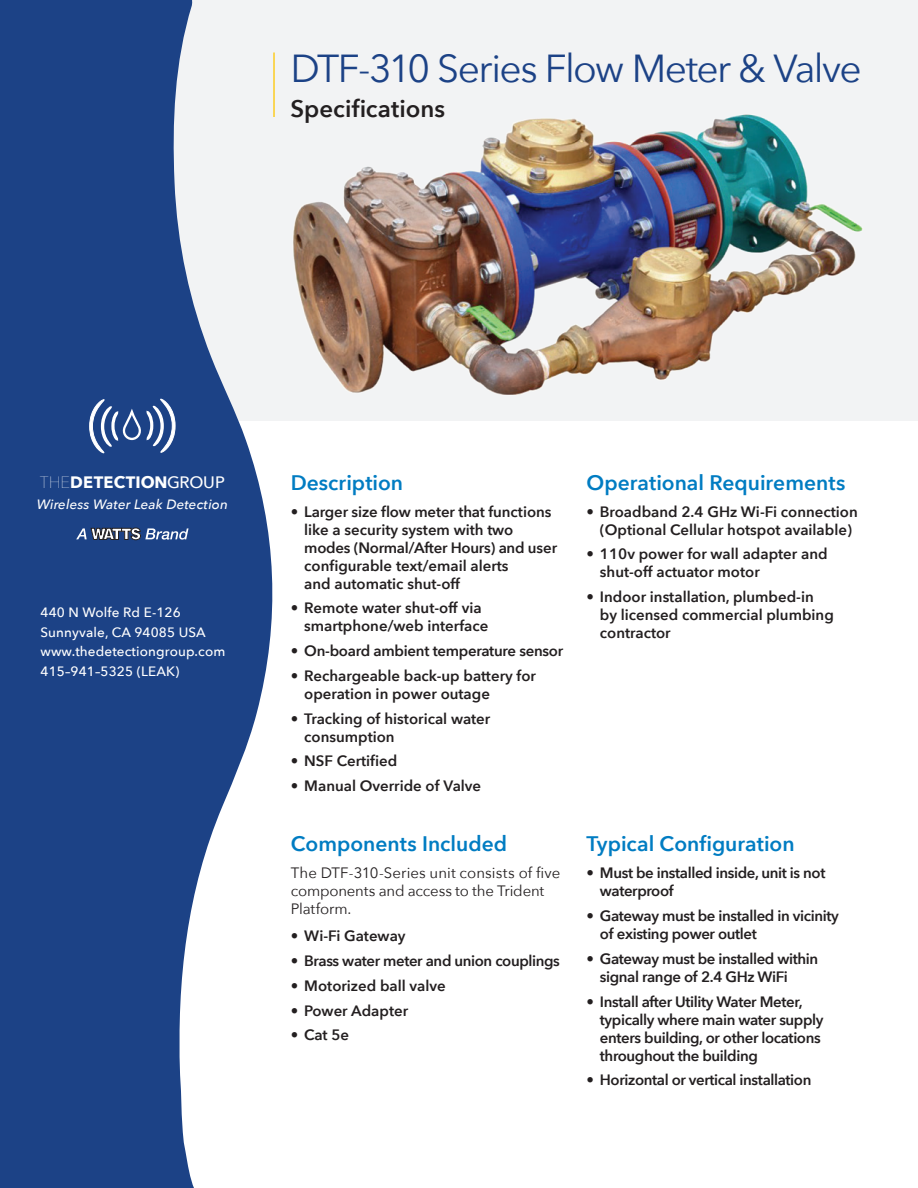
<style>
.page{position:relative;width:918px;height:1188px;background:#fff}
.page>*{position:absolute;margin:0;border:0;box-sizing:border-box;transform-origin:0 0}
.t1{font:39px "Avenir Next";letter-spacing:-.045em;color:#1c4286}
.t2{font:600 24px "Avenir Next";color:#231f20}
.t3{font:600 21px "Avenir Next";color:#007cc2}
.t4{font:700 16.5px "Avenir Next";letter-spacing:.01em;color:#fff}
.t5{font:600 15px/18px "Avenir Next";letter-spacing:-.01em;color:#231f20}
.t6{font:15px/18px "Avenir Next";letter-spacing:-.01em;color:#231f20}
.t7{font:500 13.5px/19.5px "Avenir Next";letter-spacing:.01em;color:#fff}
.t8{font:italic 500 13.5px "Avenir Next";letter-spacing:.01em;color:#fff}
.s1{font-weight:200}
.s2{font-weight:500}
</style>
<div class="page">
<div style="left:0;top:0;width:918px;height:420px;background:#f2f3f4"></div>
<svg style="left:0;top:0;width:281px;height:1188px;fill:#1c4286"></svg>
<hr style="left:273px;top:52px;width:2px;height:65px;background:#fec80b">
<svg style="left:89px;top:399px;width:86px;height:54px"></svg>
<svg style="left:76px;top:528px;width:113px;height:12px"></svg>
<img style="left:277px;top:109px;width:586px;height:311px">
<h1 class="t1" style="left:291px;top:36px;width:573px">DTF-310 Series Flow Meter &amp; Valve</h1>
<h2 class="t2" style="left:291px;top:88px;width:156px">Specifications</h2>
<p class="t4" style="left:40px;top:468px;width:187px"><span class="s1">THE</span>DETECTION<span class="s2">GROUP</span></p>
<p class="t8" style="left:37px;top:493px;width:193px">Wireless Water Leak Detection</p>
<p class="t7" style="left:40px;top:602px;width:186px">440 N Wolfe Rd E-126<br>Sunnyvale, CA 94085 USA www.thedetectiongroup.com<br>415–941–5325 (LEAK)</p>
<h3 class="t3" style="left:291px;top:464px;width:114px">Description</h3>
<p class="t5" style="left:304px;top:502px;width:255px;text-indent:-14px">• Larger size flow meter that functions like a security system with two modes (Normal/After Hours) and user configurable text/email alerts<br>and automatic shut-off</p>
<p class="t5" style="left:304px;top:599px;width:186px;text-indent:-14px">• Remote water shut-off via smartphone/web interface</p>
<p class="t5" style="left:291px;top:641px;width:274px">• On-board ambient temperature sensor</p>
<p class="t5" style="left:304px;top:666px;width:233px;text-indent:-14px">• Rechargeable back-up battery for operation in power outage</p>
<p class="t5" style="left:304px;top:709px;width:188px;text-indent:-14px">• Tracking of historical water consumption</p>
<p class="t5" style="left:291px;top:752px;width:108px">• NSF Certified</p>
<p class="t5" style="left:291px;top:776px;width:192px">• Manual Override of Valve</p>
<h3 class="t3" style="left:291px;top:826px;width:218px">Components Included</h3>
<p class="t6" style="left:291px;top:864px;width:271px">The DTF-310-Series unit consists of five components and access to the Trident<br>Platform.</p>
<p class="t5" style="left:291px;top:927px;width:116px">• Wi-Fi Gateway</p>
<p class="t5" style="left:291px;top:952px;width:271px">• Brass water meter and union couplings</p>
<p class="t5" style="left:291px;top:976px;width:157px">• Motorized ball valve</p>
<p class="t5" style="left:291px;top:1001px;width:119px">• Power Adapter</p>
<p class="t5" style="left:291px;top:1026px;width:60px">• Cat 5e</p>
<h3 class="t3" style="left:586px;top:464px;width:261px">Operational Requirements</h3>
<p class="t5" style="left:586px;top:502px;width:273px;text-align:center">• Broadband 2.4 GHz Wi-Fi connection (Optional Cellular hotspot available)</p>
<p class="t5" style="left:600px;top:545px;width:229px;text-indent:-14px">• 110v power for wall adapter and shut-off actuator motor</p>
<p class="t5" style="left:600px;top:587px;width:235px;text-indent:-14px">• Indoor installation, plumbed-in by licensed commercial plumbing contractor</p>
<h3 class="t3" style="left:586px;top:826px;width:210px">Typical Configuration</h3>
<p class="t5" style="left:600px;top:864px;width:227px;text-indent:-14px">• Must be installed inside, unit is not waterproof</p>
<p class="t5" style="left:600px;top:907px;width:240px;text-indent:-14px">• Gateway must be installed in vicinity of existing power outlet</p>
<p class="t5" style="left:600px;top:949px;width:220px;text-indent:-14px">• Gateway must be installed within signal range of 2.4 GHz WiFi</p>
<p class="t5" style="left:600px;top:992px;width:225px;text-indent:-14px">• Install after Utility Water Meter, typically where main water supply enters building, or other locations throughout the building</p>
<p class="t5" style="left:586px;top:1071px;width:226px">• Horizontal or vertical installation</p>
</div>
